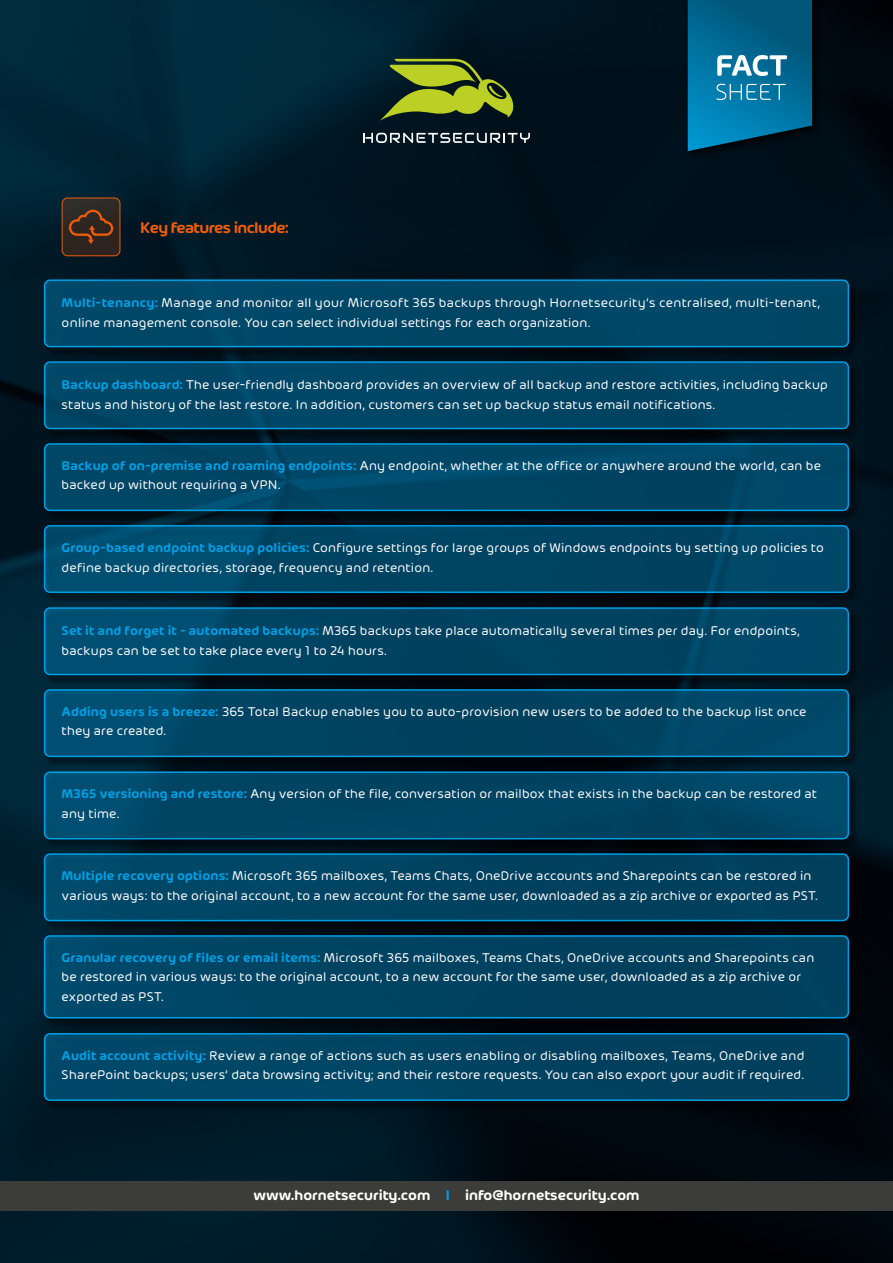
<style>
.page{position:relative;width:893px;height:1263px;background:#fff}
.page>*{position:absolute;margin:0;border:0;box-sizing:border-box;transform-origin:0 0}
.t1{font:600 16.5px "Hornet";letter-spacing:-.035em;color:#eb5d0b}
.t2{font:600 15px "Hornet";color:#fff}
.t3{font:13.5px/19.5px "Hornet";letter-spacing:.015em;color:#fff}
.s1{font-weight:600;color:#009fe3}
.s2{color:#009fe3}
</style>
<div class="page">
<img style="left:0;top:0;width:893px;height:1263px">
<div style="left:0;top:1181px;width:893px;height:30px;background:#3c3c3b"></div>
<div style="left:682px;top:0;width:141px;height:162px;background:linear-gradient(to bottom,#00080e,#000e17)"></div>
<svg style="left:688px;top:0;width:124px;height:151px;background:#0b6c93"></svg>
<svg style="left:363px;top:133px;width:167px;height:10px"></svg>
<svg style="left:380px;top:59px;width:136px;height:62px;background:#596e22"></svg>
<div style="left:45px;top:281px;width:814px;height:76px;background:#000;opacity:.75"></div>
<div style="left:45px;top:280px;width:803px;height:67px;background:#004767;border-radius:6px"></div>
<div style="left:44px;top:279px;width:805px;height:68px;border:2px solid #009fe3;border-radius:6px"></div>
<div style="left:45px;top:363px;width:814px;height:76px;background:#000;opacity:.75"></div>
<div style="left:45px;top:362px;width:803px;height:66px;background:#004665;border-radius:6px"></div>
<div style="left:44px;top:361px;width:805px;height:68px;border:2px solid #009fe3;border-radius:6px"></div>
<div style="left:45px;top:444px;width:814px;height:77px;background:#000;opacity:.75"></div>
<div style="left:45px;top:444px;width:803px;height:66px;background:linear-gradient(to right,#004767,#004666);border-radius:6px"></div>
<div style="left:44px;top:443px;width:805px;height:68px;border:2px solid #009fe3;border-radius:6px"></div>
<div style="left:45px;top:609px;width:814px;height:76px;background:#000;opacity:.75"></div>
<div style="left:45px;top:608px;width:803px;height:66px;background:linear-gradient(to right,#004a6b,#004261);border-radius:6px"></div>
<div style="left:44px;top:607px;width:805px;height:68px;border:2px solid #009fe3;border-radius:6px"></div>
<div style="left:45px;top:690px;width:814px;height:77px;background:#000;opacity:.75"></div>
<div style="left:45px;top:690px;width:803px;height:66px;background:linear-gradient(to right,#004869,#004362);border-radius:6px"></div>
<div style="left:44px;top:689px;width:805px;height:68px;border:2px solid #009fe3;border-radius:6px"></div>
<div style="left:45px;top:526px;width:814px;height:77px;background:#000;opacity:.75"></div>
<div style="left:45px;top:526px;width:803px;height:66px;background:linear-gradient(to right,#004b6c,#004261);border-radius:6px"></div>
<div style="left:44px;top:525px;width:805px;height:68px;border:2px solid #009fe3;border-radius:6px"></div>
<div style="left:45px;top:773px;width:814px;height:76px;background:#000;opacity:.75"></div>
<div style="left:45px;top:772px;width:803px;height:67px;background:linear-gradient(to right,#004768,#004463);border-radius:6px"></div>
<div style="left:44px;top:771px;width:805px;height:68px;border:2px solid #009fe3;border-radius:6px"></div>
<div style="left:62px;top:198px;width:58px;height:58px;background:#2e2620;border-radius:6px"></div>
<div style="left:62px;top:197px;width:58px;height:59px;border:1px solid #eb5d0b;border-radius:6px"></div>
<div style="left:45px;top:855px;width:814px;height:76px;background:#000;opacity:.75"></div>
<div style="left:45px;top:854px;width:803px;height:66px;background:#004260;border-radius:6px"></div>
<div style="left:44px;top:853px;width:805px;height:68px;border:2px solid #009fe3;border-radius:6px"></div>
<div style="left:45px;top:936px;width:814px;height:92px;background:#000;opacity:.75"></div>
<div style="left:45px;top:936px;width:803px;height:82px;background:#004260;border-radius:6px"></div>
<div style="left:44px;top:935px;width:805px;height:83px;border:2px solid #009fe3;border-radius:6px"></div>
<div style="left:45px;top:1034px;width:814px;height:77px;background:#000;opacity:.75"></div>
<div style="left:45px;top:1034px;width:803px;height:66px;background:#004362;border-radius:6px"></div>
<div style="left:44px;top:1033px;width:805px;height:68px;border:2px solid #009fe3;border-radius:6px"></div>
<svg style="left:69px;top:210px;width:44px;height:34px"></svg>
<p class="t1" style="left:140px;top:215px;width:150px">Key features include:</p>
<p class="t3" style="left:62px;top:292px;width:760px"><span class="s1">Multi-tenancy:</span> Manage and monitor all your Microsoft 365 backups through Hornetsecurity‘s centralised, multi-tenant, online management console. You can select individual settings for each organization.</p>
<p class="t3" style="left:62px;top:374px;width:768px"><span class="s1">Backup dashboard:</span> The user-friendly dashboard provides an overview of all backup and restore activities, including backup status and history of the last restore. In addition, customers can set up backup status email notifications.</p>
<p class="t3" style="left:62px;top:455px;width:761px"><span class="s1">Backup of on-premise and roaming endpoints:</span> Any endpoint, whether at the office or anywhere around the world, can be backed up without requiring a VPN.</p>
<p class="t3" style="left:62px;top:537px;width:764px"><span class="s1">Group-based endpoint backup policies:</span> Configure settings for large groups of Windows endpoints by setting up policies to define backup directories, storage, frequency and retention.</p>
<p class="t3" style="left:62px;top:620px;width:740px"><span class="s1">Set it and forget it - automated backups:</span> M365 backups take place automatically several times per day. For endpoints, backups can be set to take place every 1 to 24 hours.</p>
<p class="t3" style="left:62px;top:701px;width:746px"><span class="s1">Adding users is a breeze:</span> 365 Total Backup enables you to auto-provision new users to be added to the backup list once they are created.</p>
<p class="t3" style="left:62px;top:783px;width:757px"><span class="s1">M365 versioning and restore:</span> Any version of the file, conversation or mailbox that exists in the backup can be restored at any time.</p>
<p class="t3" style="left:62px;top:865px;width:758px"><span class="s1">Multiple recovery options:</span> Microsoft 365 mailboxes, Teams Chats, OneDrive accounts and Sharepoints can be restored in various ways: to the original account, to a new account for the same user, downloaded as a zip archive or exported as PST.</p>
<p class="t3" style="left:62px;top:947px;width:754px"><span class="s1">Granular recovery of files or email items:</span> Microsoft 365 mailboxes, Teams Chats, OneDrive accounts and Sharepoints can be restored in various ways: to the original account, to a new account for the same user, downloaded as a zip archive or exported as PST.</p>
<p class="t3" style="left:62px;top:1045px;width:744px"><span class="s1">Audit account activity:</span> Review a range of actions such as users enabling or disabling mailboxes, Teams, OneDrive and<br>SharePoint backups; users‘ data browsing activity; and their restore requests. You can also export your audit if required.</p>
<p class="t2" style="left:253px;top:1185px;width:388px">www.hornetsecurity.com <span class="s2">I</span> info@hornetsecurity.com</p>
</div>
